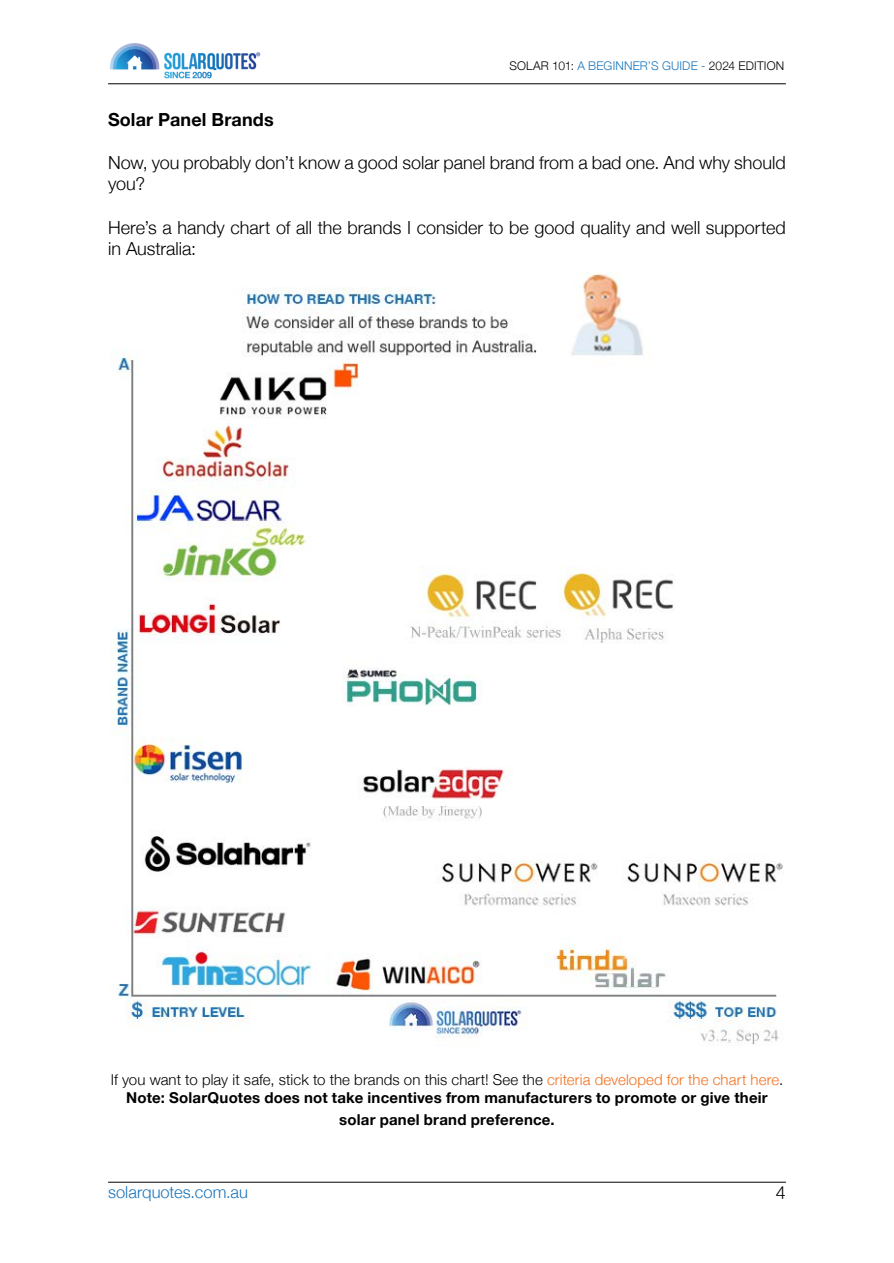
<style>
.page{position:relative;width:894px;height:1263px;background:#fff}
.page>*{position:absolute;margin:0;border:0;box-sizing:border-box;transform-origin:0 0}
.t1{font:300 18px/21.6px "Helvetica Neue";color:#000}
.t2{font:700 18px "Helvetica Neue";letter-spacing:.005em;color:#000}
.t3{font:300 16.5px "Helvetica Neue";letter-spacing:.005em;color:#1b75bb}
.t4{font:700 15px/18px "Helvetica Neue";letter-spacing:.015em;color:#000;text-align:center}
.t5{font:300 12px "Helvetica Neue";letter-spacing:.015em;color:#000}
.s1{color:#1b75bb}
.s2{font-weight:300}
.s3{font-weight:300;color:#f3701f}
</style>
<div class="page">
<img style="left:108px;top:43px;width:163px;height:41px">
<hr style="left:108px;top:84px;width:677px;height:1px;background:#000">
<hr style="left:108px;top:1182px;width:677px;height:1px;background:#000">
<img style="left:110px;top:272px;width:673px;height:773px">
<p class="t5" style="left:509px;top:59px;width:276px">SOLAR 101: <span class="s1">A BEGINNER’S GUIDE -</span> 2024 EDITION</p>
<p class="t2" style="left:108px;top:108px;width:167px">Solar Panel Brands</p>
<p class="t1" style="left:108px;top:151px;width:679px">Now, you probably don’t know a good solar panel brand from a bad one. And why should you?</p>
<p class="t1" style="left:108px;top:216px;width:679px">Here’s a handy chart of all the brands I consider to be good quality and well supported in Australia:</p>
<p class="t4" style="left:111px;top:1070px;width:673px"><span class="s2">If you want to play it safe, stick to the brands on this chart! See the</span> <span class="s3">criteria developed for the chart here</span><span class="s2">.<br></span>Note: SolarQuotes does not take incentives from manufacturers to promote or give their</p>
<p class="t4" style="left:339px;top:1109px;width:217px">solar panel brand preference.</p>
<p class="t3" style="left:108px;top:1182px;width:141px">solarquotes.com.au</p>
<p class="t1" style="left:775px;top:1181px;width:12px">4</p>
</div>
